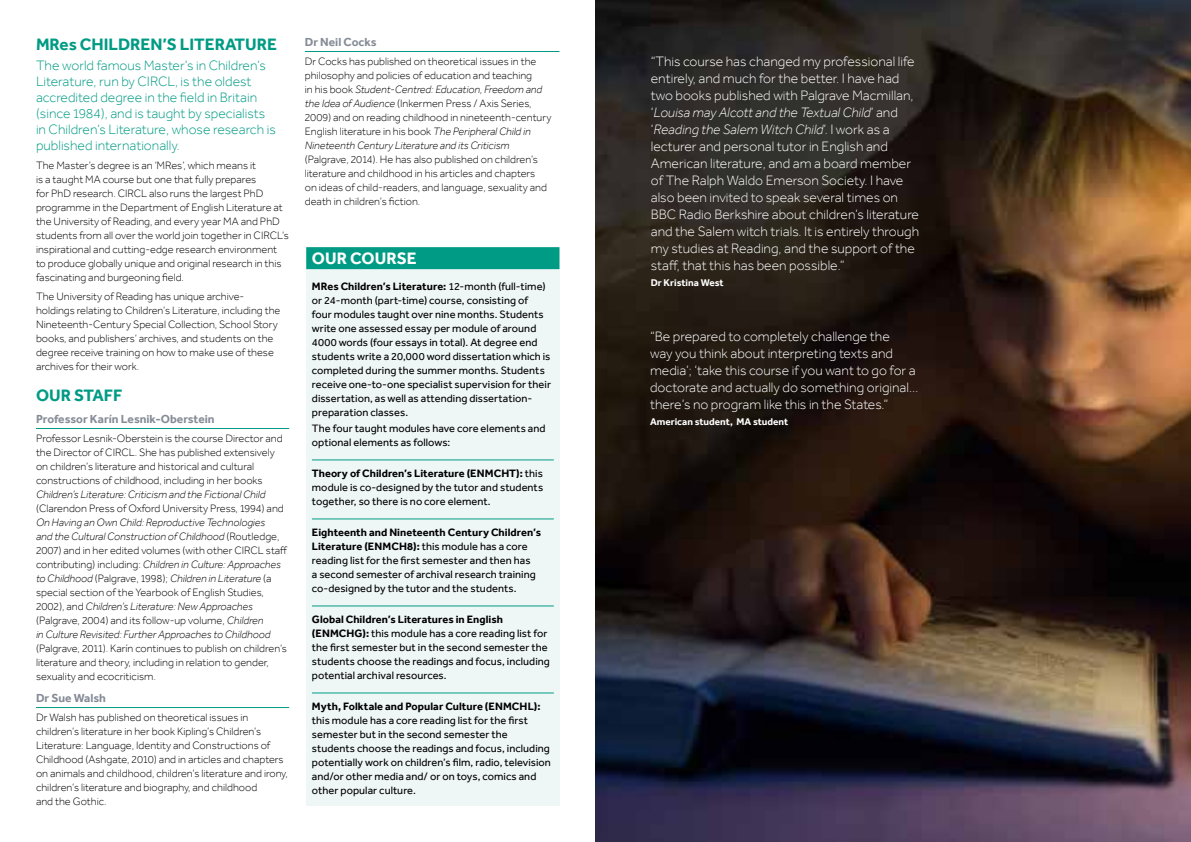
<style>
.page{position:relative;width:1191px;height:842px;background:#fff}
.page>*{position:absolute;margin:0;border:0;box-sizing:border-box;transform-origin:0 0}
.t1{font:700 17px "Effra";color:#009b84}
.t2{font:700 17px "Effra";letter-spacing:.005em;color:#fff}
.t3{font:300 14px/17px "Effra";color:#fff}
.t4{font:300 14px/16px "Effra";color:#009b84}
.t5{font:700 12px "Effra";color:#868c96}
.t6{font:300 11px/14px "Effra";color:#000}
.t7{font:11px/14px "Effra";letter-spacing:.005em;color:#000}
.t8{font:italic 300 11px/14px "Effra";color:#000}
.t9{font:700 11px "Effra";letter-spacing:.005em;color:#000}
.t10{font:700 10px "Effra";color:#fff}
.s1{font-style:normal}
.s2{font-style:italic}
.s3{font-weight:700}
</style>
<div class="page">
<img style="left:595px;top:0;width:596px;height:842px">
<hr style="left:36px;top:428px;width:253px;height:1px;background:#009b84">
<hr style="left:36px;top:707px;width:253px;height:1px;background:#009b84">
<div style="left:306px;top:250px;width:253px;height:556px;background:#eff7f6"></div>
<div style="left:306px;top:247px;width:253px;height:22px;background:#009b84"></div>
<hr style="left:312px;top:460px;width:242px;height:1px;background:#009b84">
<hr style="left:312px;top:519px;width:242px;height:1px;background:#009b84">
<hr style="left:312px;top:606px;width:242px;height:1px;background:#009b84">
<hr style="left:312px;top:693px;width:242px;height:1px;background:#009b84">
<hr style="left:305px;top:51px;width:254px;height:1px;background:#009b84">
<h1 class="t1" style="left:36px;top:34px;width:242px">MRes CHILDREN’S LITERATURE</h1>
<p class="t4" style="left:36px;top:57px;width:241px">The world famous Master’s in Children’s Literature, run by CIRCL, is the oldest accredited degree in the field in Britain (since 1984), and is taught by specialists in Children’s Literature, whose research is published internationally.</p>
<p class="t6" style="left:36px;top:158px;width:254px">The Master’s degree is an ‘MRes’, which means it<br>is a taught MA course but one that fully prepares<br>for PhD research. CIRCL also runs the largest PhD programme in the Department of English Literature at the University of Reading, and every year MA and PhD students from all over the world join together in CIRCL’s inspirational and cutting-edge research environment to produce globally unique and original research in this fascinating and burgeoning field.</p>
<p class="t6" style="left:36px;top:289px;width:246px">The University of Reading has unique archive&shy;holdings relating to Children’s Literature, including the Nineteenth-Century Special Collection, School Story books, and publishers’ archives, and students on the degree receive training on how to make use of these archives for their work.</p>
<h1 class="t1" style="left:36px;top:385px;width:88px">OUR STAFF</h1>
<p class="t5" style="left:36px;top:411px;width:180px">Professor Karín Lesnik-Oberstein</p>
<p class="t6" style="left:36px;top:431px;width:248px">Professor Lesnik-Oberstein is the course Director and the Director of CIRCL. She has published extensively on children’s literature and historical and cultural constructions of childhood, including in her books</p>
<p class="t8" style="left:36px;top:487px;width:231px">Children’s Literature: Criticism and the Fictional Child</p>
<p class="t6" style="left:36px;top:501px;width:249px">(Clarendon Press of Oxford University Press, 1994) and</p>
<p class="t8" style="left:36px;top:515px;width:253px">On Having an Own Child: Reproductive Technologies<br>and the Cultural Construction of Childhood <span class="s1">(Routledge, 2007) and in her edited volumes (with other CIRCL staff contributing) including:</span> Children in Culture: Approaches to Childhood <span class="s1">(Palgrave, 1998);</span> Children in Literature <span class="s1">(a special section of the Yearbook of English Studies, 2002), and</span> Children’s Literature: New Approaches <span class="s1">(Palgrave, 2004) and its follow-up volume,</span> Children<br>in Culture Revisited: Further Approaches to Childhood</p>
<p class="t6" style="left:36px;top:641px;width:252px">(Palgrave, 2011). Karín continues to publish on children’s literature and theory, including in relation to gender, sexuality and ecocriticism.</p>
<p class="t5" style="left:36px;top:690px;width:71px">Dr Sue Walsh</p>
<p class="t6" style="left:36px;top:710px;width:253px">Dr Walsh has published on theoretical issues in children’s literature in her book Kipling’s Children’s Literature: Language, Identity and Constructions of Childhood (Ashgate, 2010) and in articles and chapters on animals and childhood, children’s literature and irony, children’s literature and biography, and childhood<br>and the Gothic.</p>
<p class="t5" style="left:305px;top:34px;width:73px">Dr Neil Cocks</p>
<p class="t6" style="left:305px;top:54px;width:248px">Dr Cocks has published on theoretical issues in the philosophy and policies of education and teaching<br>in his book <span class="s2">Student-Centred: Education, Freedom and the Idea of Audience</span> (Inkermen Press / Axis Series, 2009) and on reading childhood in nineteenth-century English literature in his book <span class="s2">The Peripheral Child in Nineteenth Century Literature and its Criticism</span></p>
<p class="t6" style="left:305px;top:152px;width:244px">(Palgrave, 2014). He has also published on children’s literature and childhood in his articles and chapters on ideas of child-readers, and language, sexuality and death in children’s fiction.</p>
<h1 class="t2" style="left:312px;top:248px;width:106px">OUR COURSE</h1>
<p class="t7" style="left:312px;top:279px;width:241px"><span class="s3">MRes Children’s Literature:</span> 12-month (full-time) or 24-month (part-time) course, consisting of<br>four modules taught over nine months. Students write one assessed essay per module of around 4000 words (four essays in total). At degree end students write a 20,000 word dissertation which is completed during the summer months. Students receive one-to-one specialist supervision for their dissertation, as well as attending dissertation&shy;preparation classes.</p>
<p class="t7" style="left:312px;top:421px;width:235px">The four taught modules have core elements and optional elements as follows:</p>
<p class="t7" style="left:312px;top:466px;width:233px;text-align:justify"><span class="s3">Theory of Children’s Literature (ENMCHT):</span> this module is co-designed by the tutor and students together, so there is no core element.</p>
<p class="t7" style="left:312px;top:525px;width:231px"><span class="s3">Eighteenth and Nineteenth Century Children’s Literature (ENMCH8):</span> this module has a core reading list for the first semester and then has<br>a second semester of archival research training co-designed by the tutor and the students.</p>
<p class="t7" style="left:312px;top:612px;width:239px"><span class="s3">Global Children’s Literatures in English (ENMCHG):</span> this module has a core reading list for the first semester but in the second semester the students choose the readings and focus, including potential archival resources.</p>
<p class="t9" style="left:312px;top:700px;width:230px">Myth, Folktale and Popular Culture (ENMCHL):</p>
<p class="t7" style="left:312px;top:713px;width:240px">this module has a core reading list for the first semester but in the second semester the students choose the readings and focus, including potentially work on children’s film, radio, television and/or other media and/ or on toys, comics and other popular culture.</p>
<p class="t3" style="left:651px;top:53px;width:270px">“This course has changed my professional life entirely, and much for the better. I have had two books published with Palgrave Macmillan, ‘<span class="s2">Louisa may Alcott and the Textual Child</span>’ and ‘<span class="s2">Reading the Salem Witch Child</span>’. I work as a lecturer and personal tutor in English and American literature, and am a board member of The Ralph Waldo Emerson Society. I have also been invited to speak several times on BBC Radio Berkshire about children’s literature and the Salem witch trials. It is entirely through my studies at Reading, and the support of the staff, that this has been possible.”</p>
<p class="t10" style="left:651px;top:277px;width:74px">Dr Kristina West</p>
<p class="t3" style="left:650px;top:327px;width:270px">“Be prepared to completely challenge the<br>way you think about interpreting texts and media’; ‘take this course if you want to go for a doctorate and actually do something original… there’s no program like this in the States.”</p>
<p class="t10" style="left:650px;top:415px;width:140px">American student, MA student</p>
</div>
